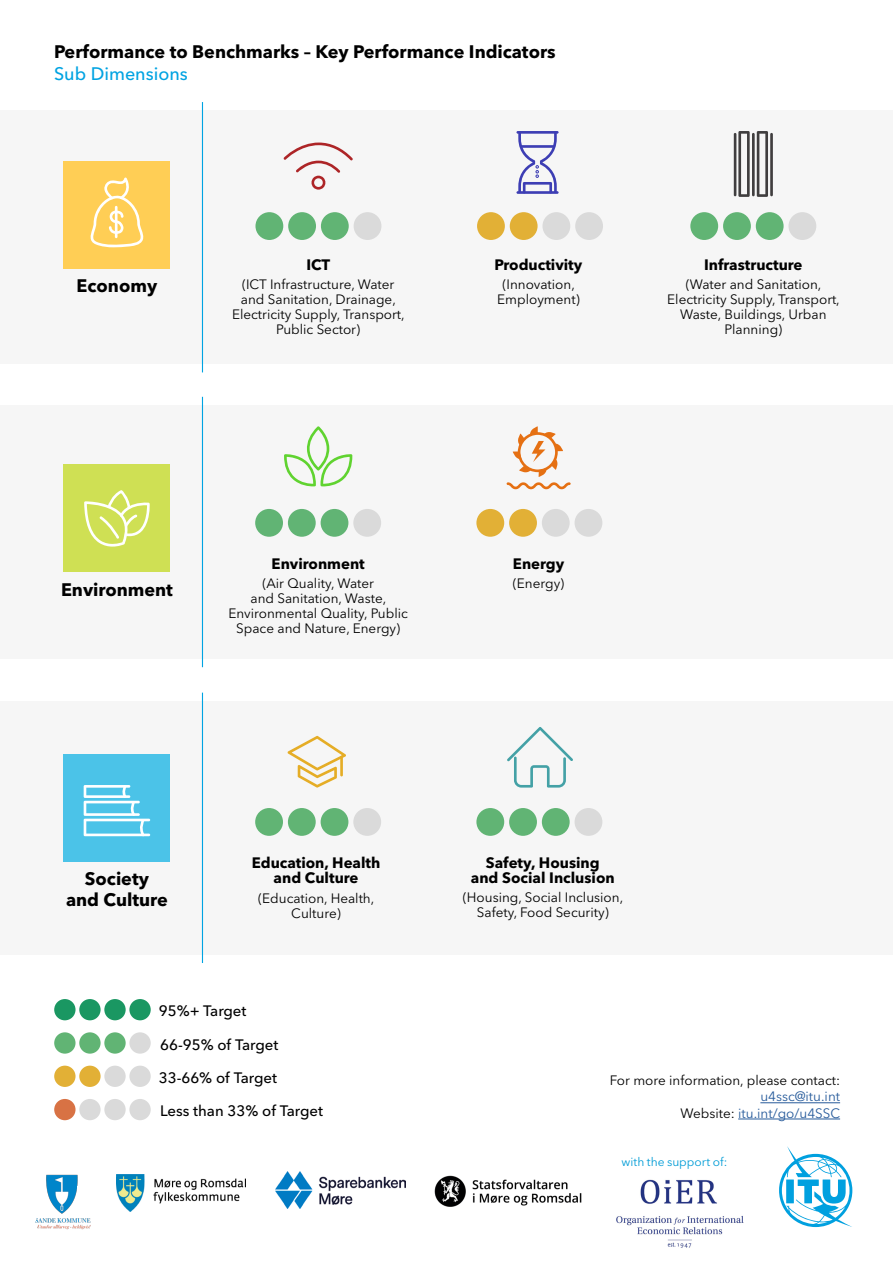
<style>
.page{position:relative;width:893px;height:1263px;background:#fff}
.page>*{position:absolute;margin:0;border:0;box-sizing:border-box;transform-origin:0 0}
.t1{font:700 18px/21px "Avenir Next LT Pro";color:#000;text-align:center}
.t2{font:500 18px "Avenir Next LT Pro";color:#00a3e2}
.t3{font:700 15px/15px "Avenir Next LT Pro";color:#000;text-align:center}
.t4{font:500 15px/32.8px "Avenir Next LT Pro";color:#000}
.t5{font:13.5px/15px "Avenir Next LT Pro";color:#000;text-align:center}
.t6{font:13.5px/16.2px "Avenir Next LT Pro";color:#275b9b;text-align:right}
.t7{font:12px "Avenir Next LT Pro";letter-spacing:-.005em;color:#009cd6}
.s1{color:#000}
</style>
<div class="page">
<img style="left:35px;top:1218px;width:56px;height:12px">
<img style="left:46px;top:1174px;width:32px;height:40px">
<div style="left:77px;top:1186px;width:15px;height:21px;background:#fff"></div>
<svg style="left:779px;top:1146px;width:73px;height:81px"></svg>
<img style="left:117px;top:1175px;width:129px;height:36px">
<img style="left:275px;top:1172px;width:131px;height:37px">
<img style="left:434px;top:1175px;width:148px;height:32px">
<img style="left:616px;top:1179px;width:127px;height:69px">
<div style="left:0;top:111px;width:893px;height:253px;background:#f6f6f6"></div>
<div style="left:0;top:405px;width:893px;height:254px;background:#f6f6f6"></div>
<div style="left:0;top:701px;width:893px;height:253px;background:#f6f6f6"></div>
<hr style="left:202px;top:102px;width:1px;height:270px;background:#00a3e2">
<hr style="left:202px;top:397px;width:1px;height:270px;background:#00a3e2">
<hr style="left:202px;top:693px;width:1px;height:270px;background:#00a3e2">
<div style="left:54px;top:999px;width:22px;height:21px;background:#1a9762;border-radius:50%"></div>
<div style="left:79px;top:999px;width:22px;height:21px;background:#1a9762;border-radius:50%"></div>
<div style="left:104px;top:999px;width:22px;height:21px;background:#1a9762;border-radius:50%"></div>
<div style="left:129px;top:999px;width:22px;height:21px;background:#1a9762;border-radius:50%"></div>
<div style="left:54px;top:1032px;width:22px;height:22px;background:#61b474;border-radius:50%"></div>
<div style="left:79px;top:1032px;width:22px;height:22px;background:#61b474;border-radius:50%"></div>
<div style="left:104px;top:1032px;width:22px;height:22px;background:#61b474;border-radius:50%"></div>
<div style="left:129px;top:1032px;width:22px;height:22px;background:#dadada;border-radius:50%"></div>
<div style="left:476px;top:509px;width:28px;height:28px;background:#e2b036;border-radius:50%"></div>
<div style="left:509px;top:509px;width:28px;height:28px;background:#e2b036;border-radius:50%"></div>
<div style="left:542px;top:509px;width:28px;height:28px;background:#dadada;border-radius:50%"></div>
<div style="left:575px;top:509px;width:27px;height:28px;background:#dadada;border-radius:50%"></div>
<div style="left:690px;top:212px;width:28px;height:28px;background:#61b474;border-radius:50%"></div>
<div style="left:723px;top:212px;width:28px;height:28px;background:#61b474;border-radius:50%"></div>
<div style="left:756px;top:212px;width:28px;height:28px;background:#61b474;border-radius:50%"></div>
<div style="left:788px;top:212px;width:28px;height:28px;background:#dadada;border-radius:50%"></div>
<div style="left:477px;top:212px;width:28px;height:28px;background:#e2b036;border-radius:50%"></div>
<div style="left:510px;top:212px;width:28px;height:28px;background:#e2b036;border-radius:50%"></div>
<div style="left:542px;top:212px;width:28px;height:28px;background:#dadada;border-radius:50%"></div>
<div style="left:575px;top:212px;width:28px;height:28px;background:#dadada;border-radius:50%"></div>
<div style="left:255px;top:212px;width:28px;height:28px;background:#61b474;border-radius:50%"></div>
<div style="left:288px;top:212px;width:28px;height:28px;background:#61b474;border-radius:50%"></div>
<div style="left:321px;top:212px;width:28px;height:28px;background:#61b474;border-radius:50%"></div>
<div style="left:354px;top:212px;width:27px;height:28px;background:#dadada;border-radius:50%"></div>
<div style="left:476px;top:808px;width:28px;height:28px;background:#61b474;border-radius:50%"></div>
<div style="left:509px;top:808px;width:28px;height:28px;background:#61b474;border-radius:50%"></div>
<div style="left:542px;top:808px;width:28px;height:28px;background:#61b474;border-radius:50%"></div>
<div style="left:575px;top:808px;width:27px;height:28px;background:#dadada;border-radius:50%"></div>
<div style="left:255px;top:808px;width:28px;height:28px;background:#61b474;border-radius:50%"></div>
<div style="left:288px;top:808px;width:28px;height:28px;background:#61b474;border-radius:50%"></div>
<div style="left:321px;top:808px;width:27px;height:28px;background:#61b474;border-radius:50%"></div>
<div style="left:353px;top:808px;width:28px;height:28px;background:#dadada;border-radius:50%"></div>
<div style="left:54px;top:1066px;width:22px;height:21px;background:#e2b036;border-radius:50%"></div>
<div style="left:79px;top:1066px;width:22px;height:21px;background:#e2b036;border-radius:50%"></div>
<div style="left:104px;top:1066px;width:22px;height:21px;background:#dadada;border-radius:50%"></div>
<div style="left:129px;top:1066px;width:22px;height:21px;background:#dadada;border-radius:50%"></div>
<div style="left:255px;top:509px;width:28px;height:28px;background:#61b474;border-radius:50%"></div>
<div style="left:288px;top:509px;width:28px;height:28px;background:#61b474;border-radius:50%"></div>
<div style="left:321px;top:509px;width:27px;height:28px;background:#61b474;border-radius:50%"></div>
<div style="left:353px;top:509px;width:28px;height:28px;background:#dadada;border-radius:50%"></div>
<div style="left:54px;top:1099px;width:22px;height:21px;background:#d87244;border-radius:50%"></div>
<div style="left:79px;top:1099px;width:22px;height:21px;background:#dadada;border-radius:50%"></div>
<div style="left:104px;top:1099px;width:22px;height:21px;background:#dadada;border-radius:50%"></div>
<div style="left:129px;top:1099px;width:22px;height:21px;background:#dadada;border-radius:50%"></div>
<svg style="left:63px;top:465px;width:107px;height:107px;background:#d2e25f"></svg>
<svg style="left:63px;top:754px;width:107px;height:108px;background:#5bc8ea"></svg>
<svg style="left:284px;top:143px;width:69px;height:47px"></svg>
<svg style="left:507px;top:727px;width:66px;height:60px"></svg>
<svg style="left:288px;top:736px;width:58px;height:51px"></svg>
<hr style="left:340px;top:756px;width:3px;height:20px;background:#e5ad26">
<hr style="left:516px;top:191px;width:43px;height:3px;background:#3d3eb4">
<hr style="left:516px;top:131px;width:43px;height:3px;background:#3d3eb4">
<svg style="left:518px;top:133px;width:39px;height:59px"></svg>
<svg style="left:284px;top:426px;width:68px;height:60px"></svg>
<hr style="left:734px;top:133px;width:2px;height:63px;background:#403e3f">
<hr style="left:770px;top:133px;width:3px;height:63px;background:#403e3f">
<hr style="left:752px;top:133px;width:3px;height:63px;background:#403e3f">
<svg style="left:738px;top:131px;width:12px;height:66px"></svg>
<svg style="left:757px;top:131px;width:11px;height:66px"></svg>
<svg style="left:507px;top:426px;width:64px;height:63px"></svg>
<svg style="left:63px;top:161px;width:107px;height:108px;background:#ffd160"></svg>
<hr style="left:760px;top:1102px;width:80px;height:1px;background:#275b9b">
<hr style="left:738px;top:1119px;width:102px;height:1px;background:#275b9b">
<h1 class="t1" style="left:54px;top:41px;width:503px">Performance to Benchmarks – Key Performance Indicators</h1>
<h1 class="t2" style="left:54px;top:63px;width:135px">Sub Dimensions</h1>
<h1 class="t1" style="left:77px;top:275px;width:82px">Economy</h1>
<p class="t3" style="left:306px;top:257px;width:25px">ICT</p>
<p class="t5" style="left:232px;top:277px;width:174px">(ICT Infrastructure, Water and Sanitation, Drainage,<br>Electricity Supply, Transport,<br>Public Sector)</p>
<p class="t3" style="left:495px;top:257px;width:89px">Productivity</p>
<p class="t5" style="left:497px;top:277px;width:84px">(Innovation,<br>Employment)</p>
<p class="t3" style="left:704px;top:257px;width:100px">Infrastructure</p>
<p class="t5" style="left:667px;top:277px;width:174px">(Water and Sanitation,<br>Electricity Supply, Transport,<br>Waste, Buildings, Urban<br>Planning)</p>
<h1 class="t1" style="left:61px;top:579px;width:113px">Environment</h1>
<p class="t3" style="left:272px;top:556px;width:95px">Environment</p>
<p class="t5" style="left:228px;top:576px;width:181px">(Air Quality, Water<br>and Sanitation, Waste,<br>Environmental Quality, Public<br>Space and Nature, Energy)</p>
<p class="t3" style="left:513px;top:556px;width:53px">Energy</p>
<p class="t5" style="left:513px;top:576px;width:53px">(Energy)</p>
<h1 class="t1" style="left:66px;top:868px;width:103px">Society<br>and Culture</h1>
<p class="t3" style="left:252px;top:855px;width:130px">Education, Health and Culture</p>
<p class="t5" style="left:258px;top:890px;width:118px">(Education, Health,<br>Culture)</p>
<p class="t3" style="left:471px;top:855px;width:145px">Safety, Housing and Social Inclusion</p>
<p class="t5" style="left:463px;top:890px;width:162px">(Housing, Social Inclusion,<br>Safety, Food Security)</p>
<p class="t4" style="left:159px;top:994px;width:89px">95%+ Target</p>
<p class="t4" style="left:159px;top:1028px;width:121px">66-95% of Target<br>33-66% of Target</p>
<p class="t4" style="left:160px;top:1094px;width:164px">Less than 33% of Target</p>
<p class="t5" style="left:610px;top:1073px;width:232px">For more information, please contact:</p>
<p class="t6" style="left:680px;top:1088px;width:161px">u4ssc@itu.int<br><span class="s1">Website:</span> itu.int/go/u4SSC</p>
<p class="t7" style="left:622px;top:1154px;width:107px">with the support of:</p>
</div>
